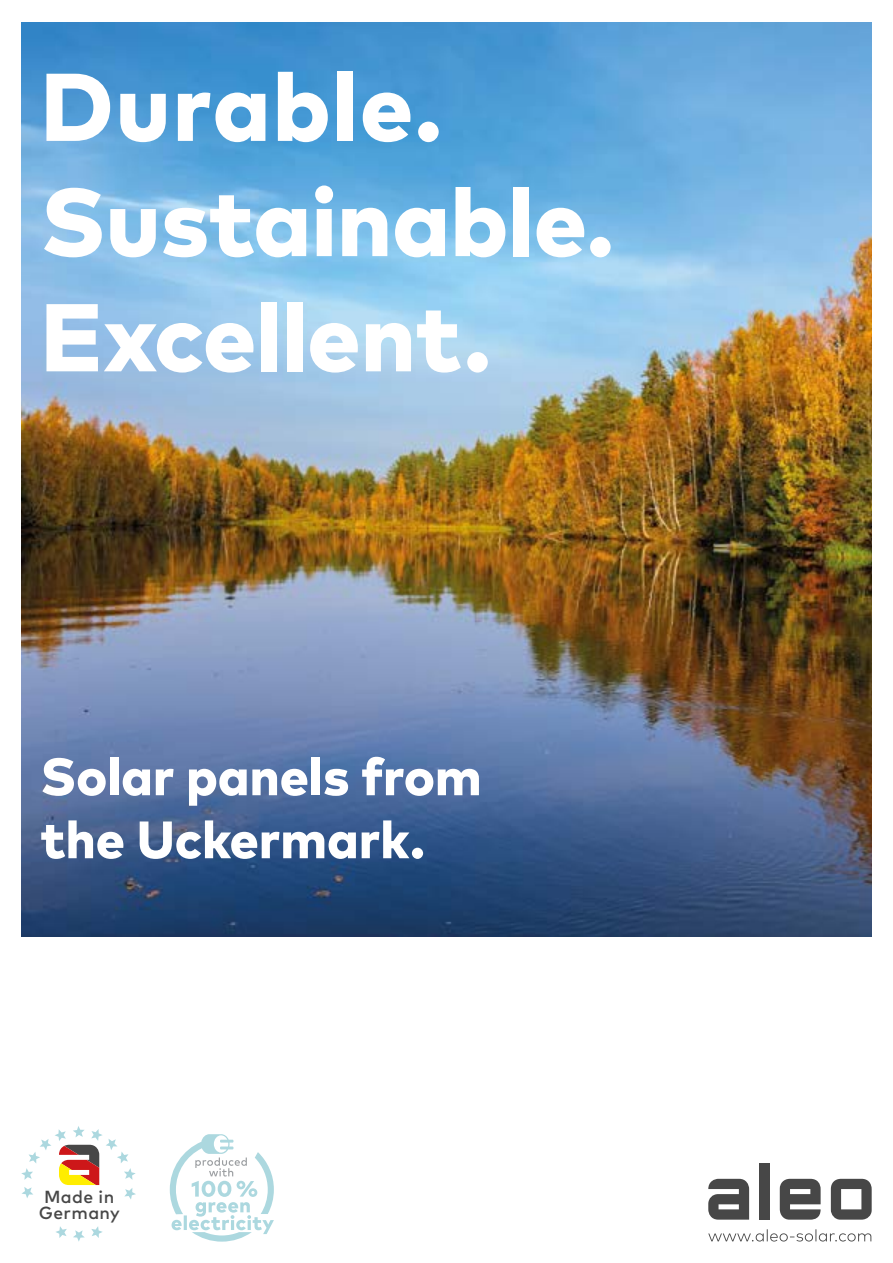
<style>
.page{position:relative;width:893px;height:1263px;background:#fff}
.page>*{position:absolute;margin:0;border:0;box-sizing:border-box;transform-origin:0 0}
.t1{font:800 96px/115.2px "Mark Pro";color:#fff}
.t2{font:800 52.5px/63px "Mark Pro";color:#fff}
.t3{font:500 17.55px/15.8px "Mark Pro";letter-spacing:.02em;color:#474747}
</style>
<div class="page">
<img style="left:21px;top:22px;width:851px;height:914px">
<svg style="left:91px;top:1226px;width:12px;height:12px"></svg>
<svg style="left:73px;top:1230px;width:12px;height:11px"></svg>
<svg style="left:56px;top:1226px;width:11px;height:12px"></svg>
<svg style="left:21px;top:1126px;width:115px;height:73px"></svg>
<svg style="left:170px;top:1134px;width:104px;height:107px"></svg>
<svg style="left:708px;top:1179px;width:41px;height:40px"></svg>
<div style="left:759px;top:1163px;width:11px;height:56px;background:#474747"></div>
<svg style="left:780px;top:1179px;width:41px;height:40px"></svg>
<svg style="left:831px;top:1179px;width:41px;height:40px"></svg>
<svg style="left:708px;top:1229px;width:163px;height:12px"></svg>
<p class="t1" style="left:40px;top:41px;width:575px">Durable.<br>Sustainable.<br>Excellent.</p>
<p class="t2" style="left:40px;top:741px;width:443px">Solar panels from the Uckermark.</p>
<p class="t3" style="left:39px;top:1188px;width:83px">Made in<br>Germany</p>
</div>
